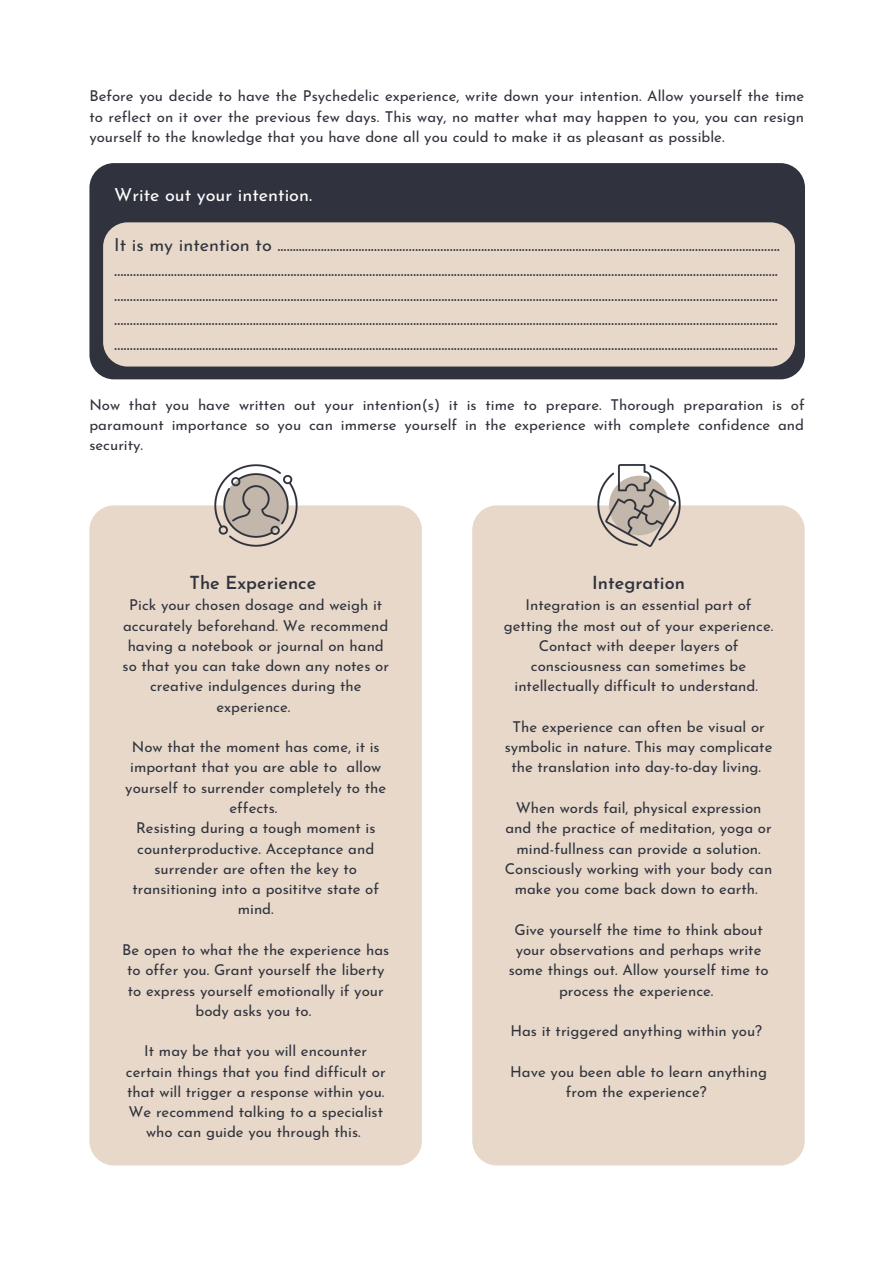
<style>
.page{position:relative;width:894px;height:1264px;background:#fff}
.page>*{position:absolute;margin:0;border:0;box-sizing:border-box;transform-origin:0 0}
.t1{font:18px/24.8px "Josefin Sans";color:#30333d}
.t2{font:600 18px "Josefin Sans";color:#30333d}
.t3{font:18px "Josefin Sans";color:#fff}
.t4{font:15px/20.2px "Josefin Sans";color:#30333d;text-align:center}
</style>
<div class="page">
<div style="left:89px;top:505px;width:333px;height:660px;background:#e7d8c9;border-radius:25px"></div>
<img style="left:207px;top:464px;width:97px;height:83px">
<div style="left:472px;top:505px;width:332px;height:660px;background:#e7d8c9;border-radius:25px"></div>
<img style="left:590px;top:464px;width:97px;height:83px">
<div style="left:89px;top:163px;width:715px;height:216px;background:#30333d;border-radius:25px"></div>
<div style="left:103px;top:222px;width:691px;height:144px;background:#e7d8c9;border-radius:25px"></div>
<p class="t4" style="left:89px;top:88px;width:716px;text-align:justify">Before you decide to have the Psychedelic experience, write down your intention. Allow yourself the time to reflect on it over the previous few days. This way, no matter what may happen to you, you can resign yourself to the knowledge that you have done all you could to make it as pleasant as possible.</p>
<p class="t3" style="left:114px;top:188px;width:199px">Write out your intention.</p>
<p class="t1" style="left:114px;top:234px;width:667px">It is my intention to .........……………………………………………………………………………………………………………………………………. ………………………………………………………………………………………………………………………………………………………………………………………….</p>
<p class="t1" style="left:114px;top:284px;width:665px">………………………………………………………………………………………………………………………………………………………………………………………….</p>
<p class="t1" style="left:114px;top:308px;width:665px">………………………………………………………………………………………………………………………………………………………………………………………….</p>
<p class="t1" style="left:114px;top:333px;width:665px">………………………………………………………………………………………………………………………………………………………………………………………….</p>
<p class="t4" style="left:89px;top:396px;width:716px;text-align:justify">Now that you have written out your intention(s) it is time to prepare. Thorough preparation is of paramount importance so you can immerse yourself in the experience with complete confidence and security.</p>
<p class="t2" style="left:189px;top:575px;width:128px">The Experience</p>
<p class="t4" style="left:123px;top:596px;width:268px">Pick your chosen dosage and weigh it accurately beforehand. We recommend having a notebook or journal on hand so that you can take down any notes or creative indulgences during the experience.</p>
<p class="t4" style="left:125px;top:738px;width:262px">Now that the moment has come, it is important that you are able to allow yourself to surrender completely to the effects.</p>
<p class="t4" style="left:132px;top:819px;width:248px">Resisting during a tough moment is counterproductive. Acceptance and surrender are often the key to transitioning into a posititve state of mind.</p>
<p class="t4" style="left:122px;top:941px;width:268px">Be open to what the the experience has to offer you. Grant yourself the liberty to express yourself emotionally if your body asks you to.</p>
<p class="t4" style="left:126px;top:1042px;width:261px">It may be that you will encounter certain things that you find difficult or that will trigger a response within you.</p>
<p class="t4" style="left:128px;top:1103px;width:256px">We recommend talking to a specialist who can guide you through this.</p>
<p class="t2" style="left:592px;top:575px;width:94px">Integration</p>
<p class="t4" style="left:503px;top:596px;width:271px">Integration is an essential part of getting the most out of your experience.<br>Contact with deeper layers of consciousness can sometimes be intellectually difficult to understand.</p>
<p class="t4" style="left:504px;top:718px;width:269px">The experience can often be visual or symbolic in nature. This may complicate the translation into day-to-day living.</p>
<p class="t4" style="left:504px;top:799px;width:269px">When words fail, physical expression and the practice of meditation, yoga or mind-fullness can provide a solution.<br>Consciously working with your body can make you come back down to earth.</p>
<p class="t4" style="left:508px;top:920px;width:261px">Give yourself the time to think about your observations and perhaps write some things out. Allow yourself time to process the experience.</p>
<p class="t4" style="left:510px;top:1022px;width:253px">Has it triggered anything within you?</p>
<p class="t4" style="left:510px;top:1062px;width:258px">Have you been able to learn anything from the experience?</p>
</div>
